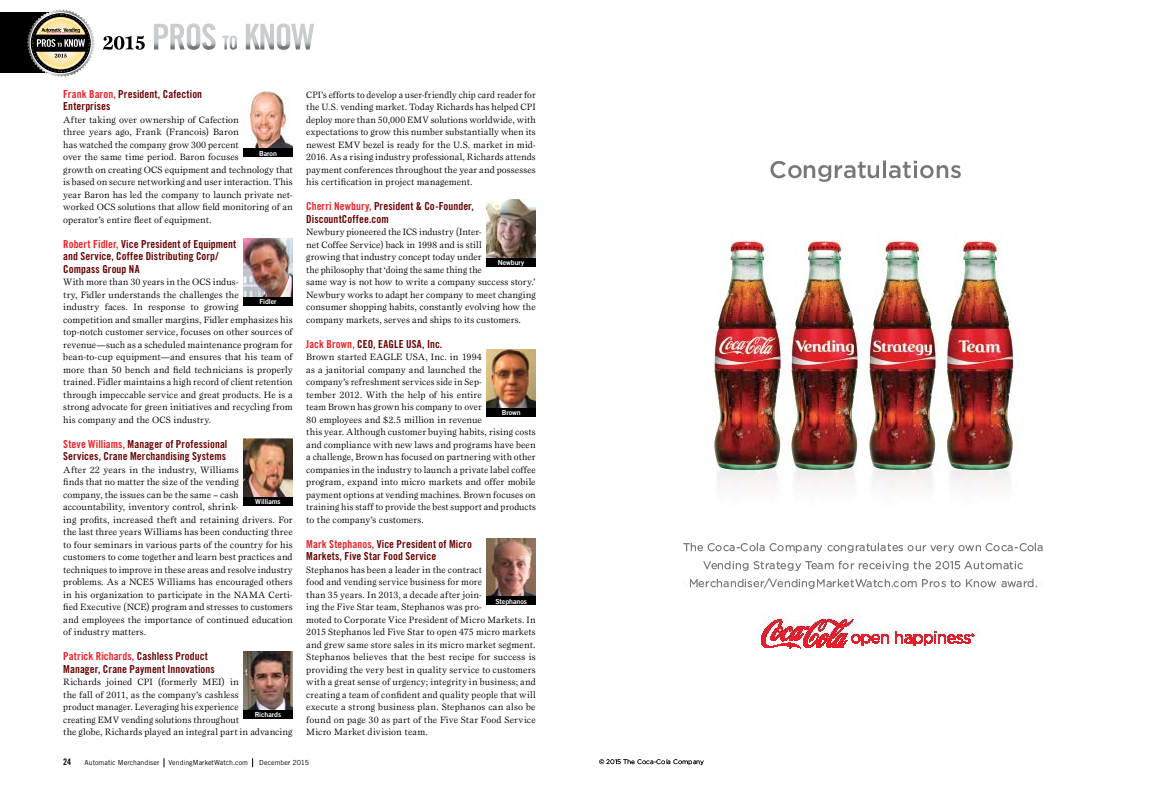
<style>
.page{position:relative;width:1152px;height:792px;background:#fff}
.page>*{position:absolute;margin:0;border:0;box-sizing:border-box;transform-origin:0 0}
.t1{font:11px/12.5px "Trade Gothic LT Std Bd Cn 20";letter-spacing:.01em;color:#680000}
.t2{font:9.5px/12.5px "Esprit Std";letter-spacing:.01em;color:#000}
.t3{font:9.5px/12.5px "Esprit Std";letter-spacing:.01em;color:#000;text-align:justify;scale:.96 1}
.t4{font:9px "Trade Gothic LT Std Bd Cn 20";color:#000}
.t5{font:7px "Trade Gothic LT Std";letter-spacing:.005em;color:#000}
.t6{font:7px "Trade Gothic LT Std Bd 2";letter-spacing:-.005em;color:#fff}
.s1{color:#ed1d24}
</style>
<div class="page">
<div style="left:0;top:12px;width:63px;height:61px;background:#000"></div>
<svg style="left:103px;top:36px;width:42px;height:14px"></svg>
<svg style="left:154px;top:23px;width:160px;height:27px"></svg>
<svg style="left:27px;top:9px;width:68px;height:68px"></svg>
<img style="left:249px;top:90px;width:44px;height:58px">
<div style="left:243px;top:148px;width:50px;height:10px;background:#000"></div>
<img style="left:243px;top:238px;width:50px;height:59px">
<div style="left:243px;top:297px;width:50px;height:9px;background:#000"></div>
<img style="left:243px;top:438px;width:50px;height:59px">
<div style="left:243px;top:497px;width:50px;height:9px;background:#000"></div>
<img style="left:243px;top:651px;width:50px;height:59px">
<div style="left:243px;top:710px;width:50px;height:9px;background:#000"></div>
<img style="left:486px;top:200px;width:50px;height:58px">
<div style="left:486px;top:258px;width:50px;height:9px;background:#000"></div>
<img style="left:486px;top:350px;width:50px;height:58px">
<div style="left:486px;top:408px;width:50px;height:9px;background:#000"></div>
<img style="left:486px;top:538px;width:50px;height:58px">
<div style="left:486px;top:596px;width:50px;height:10px;background:#000"></div>
<img style="left:599px;top:160px;width:444px;height:606px">
<p class="t1" style="left:63px;top:88px;width:140px"><span class="s1">Frank Baron,</span> President, Cafection<br>Enterprises</p>
<p class="t2" style="left:63px;top:113px;width:231px">After taking over ownership of Cafection<br>three years ago, Frank (Francois) Baron<br>has watched the company grow 300 percent<br>over the same time period. Baron focuses<br>growth on creating OCS equipment and technology that is based on secure networking and user interaction. This year Baron has led the company to launch private net&shy;worked OCS solutions that allow field monitoring of an operator’s entire fleet of equipment.</p>
<p class="t1" style="left:63px;top:238px;width:175px"><span class="s1">Robert Fidler,</span> Vice President of Equipment and Service, Coffee Distributing Corp/<br>Compass Group NA</p>
<p class="t2" style="left:63px;top:276px;width:231px">With more than 30 years in the OCS indus-<br>try, Fidler understands the challenges the<br>industry faces. In response to growing<br>competition and smaller margins, Fidler emphasizes his top-notch customer service, focuses on other sources of revenue—such as a scheduled maintenance program for bean-to-cup equipment—and ensures that his team of more than 50 bench and field technicians is properly trained. Fidler maintains a high record of client retention through impeccable service and great products. He is a strong advocate for green initiatives and recycling from his company and the OCS industry.</p>
<p class="t1" style="left:63px;top:438px;width:166px"><span class="s1">Steve Williams,</span> Manager of Professional<br>Services, Crane Merchandising Systems</p>
<p class="t2" style="left:63px;top:463px;width:231px">After 22 years in the industry, Williams<br>finds that no matter the size of the vending<br>company, the issues can be the same – cash accountability, inventory control, shrink-<br>ing profits, increased theft and retaining drivers. For the last three years Williams has been conducting three to four seminars in various parts of the country for his customers to come together and learn best practices and techniques to improve in these areas and resolve industry problems. As a NCE5 Williams has encouraged others in his organization to participate in the NAMA Certi&shy;fied Executive (NCE) program and stresses to customers and employees the importance of continued education of industry matters.</p>
<p class="t1" style="left:63px;top:650px;width:153px"><span class="s1">Patrick Richards,</span> Cashless Product<br>Manager, Crane Payment Innovations</p>
<p class="t2" style="left:63px;top:676px;width:231px">Richards joined CPI (formerly MEI) in<br>the fall of 2011, as the company’s cashless<br>product manager. Leveraging his experience<br>creating EMV vending solutions throughout<br>the globe, Richards played an integral part in advancing</p>
<p class="t6" style="left:259px;top:149px;width:19px">Baron</p>
<p class="t6" style="left:259px;top:297px;width:19px">Fidler</p>
<p class="t6" style="left:255px;top:497px;width:27px">Williams</p>
<p class="t6" style="left:255px;top:710px;width:28px">Richards</p>
<p class="t3" style="left:306px;top:88px;width:241px">CPI’s efforts to develop a user-friendly chip card reader for the U.S. vending market. Today Richards has helped CPI deploy more than 50,000 EMV solutions worldwide, with expectations to grow this number substantially when its newest EMV bezel is ready for the U.S. market in mid-2016. As a rising industry professional, Richards attends payment conferences throughout the year and possesses his certification in project management.</p>
<p class="t1" style="left:306px;top:200px;width:169px"><span class="s1">Cherri Newbury,</span> President &amp; Co-Founder,<br>DiscountCoffee.com</p>
<p class="t2" style="left:306px;top:226px;width:231px">Newbury pioneered the ICS industry (Inter-<br>net Coffee Service) back in 1998 and is still<br>growing that industry concept today under<br>the philosophy that ‘doing the same thing the<br>same way is not how to write a company success story.’ Newbury works to adapt her company to meet changing consumer shopping habits, constantly evolving how the company markets, serves and ships to its customers.</p>
<p class="t1" style="left:306px;top:338px;width:138px"><span class="s1">Jack Brown,</span> CEO, EAGLE USA, Inc.</p>
<p class="t2" style="left:306px;top:351px;width:231px">Brown started EAGLE USA, Inc. in 1994<br>as a janitorial company and launched the<br>company’s refreshment services side in Sep-<br>tember 2012. With the help of his entire<br>team Brown has grown his company to over<br>80 employees and $2.5 million in revenue<br>this year. Although customer buying habits, rising costs and compliance with new laws and programs have been a challenge, Brown has focused on partnering with other companies in the industry to launch a private label coffee program, expand into micro markets and offer mobile payment options at vending machines. Brown focuses on training his staff to provide the best support and products to the company’s customers.</p>
<p class="t1" style="left:306px;top:538px;width:167px"><span class="s1">Mark Stephanos,</span> Vice President of Micro<br>Markets, Five Star Food Service</p>
<p class="t2" style="left:306px;top:563px;width:231px">Stephanos has been a leader in the contract<br>food and vending service business for more<br>than 35 years. In 2013, a decade after join-<br>ing the Five Star team, Stephanos was pro-<br>moted to Corporate Vice President of Micro Markets. In 2015 Stephanos led Five Star to open 475 micro markets and grew same store sales in its micro market segment.<br>Stephanos believes that the best recipe for success is providing the very best in quality service to customers with a great sense of urgency; integrity in business; and creating a team of confident and quality people that will execute a strong business plan. Stephanos can also be found on page 30 as part of the Five Star Food Service Micro Market division team.</p>
<p class="t6" style="left:498px;top:258px;width:28px">Newbury</p>
<p class="t6" style="left:502px;top:408px;width:20px">Brown</p>
<p class="t6" style="left:495px;top:597px;width:33px">Stephanos</p>
<p class="t4" style="left:63px;top:756px;width:10px">24</p>
<p class="t5" style="left:85px;top:758px;width:76px">Automatic Merchandiser</p>
<p class="t5" style="left:169px;top:758px;width:81px">VendingMarketWatch.com</p>
<p class="t5" style="left:259px;top:758px;width:51px">December 2015</p>
</div>
